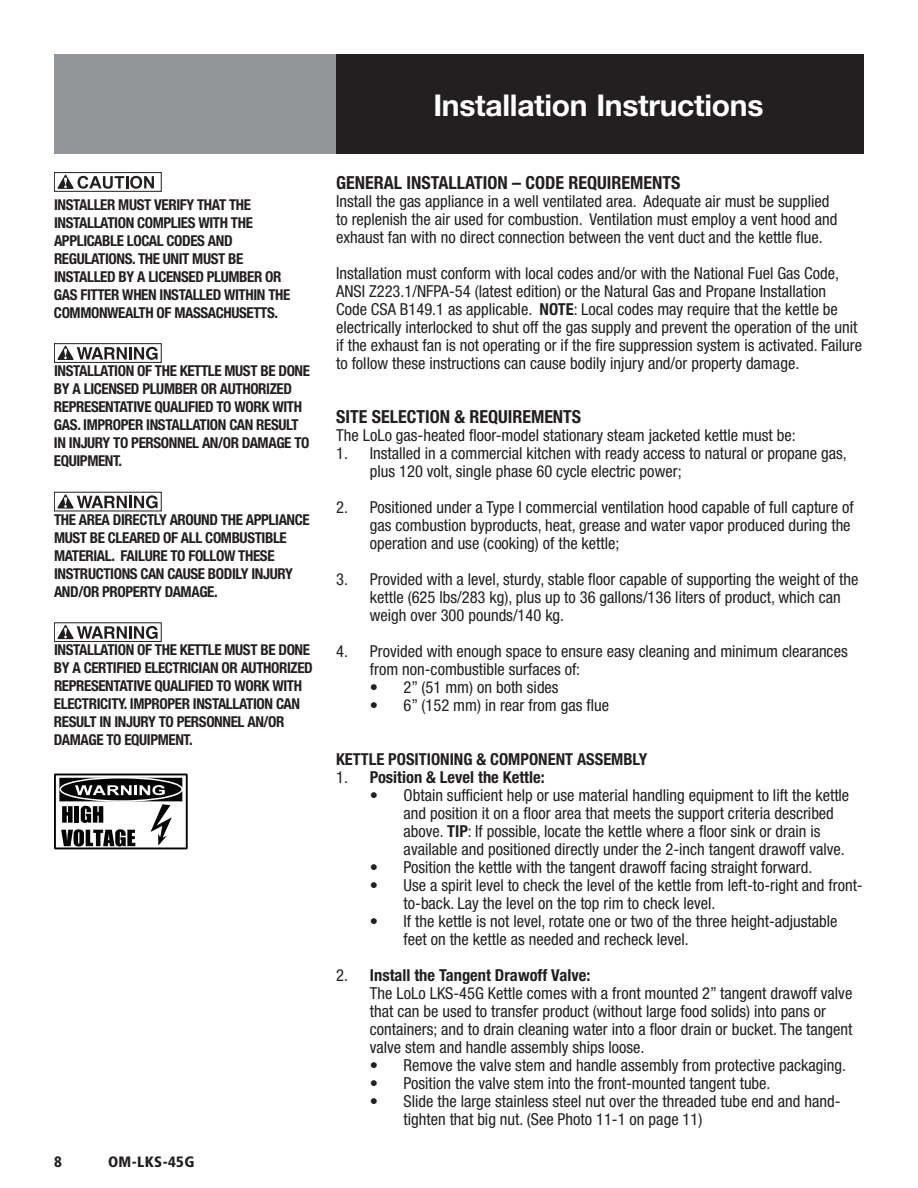
<style>
.page{position:relative;width:918px;height:1188px;background:#fff}
.page>*{position:absolute;margin:0;border:0;box-sizing:border-box;transform-origin:0 0}
.t1{font:700 30px "Helvetica Neue";letter-spacing:-.01em;color:#fff}
.t2{font:700 condensed 18px "Helvetica Neue";color:#231f20}
.t3{font:condensed 16.5px/18px "Helvetica Neue";color:#231f20}
.t4{font:700 condensed 16.5px "Helvetica Neue";color:#231f20}
.t5{font:700 condensed 15px/18px "Helvetica Neue";letter-spacing:-.025em;color:#231f20}
.t6{font:900 condensed 15px "Frutiger";letter-spacing:.025em;color:#231f20}
.s1{font-weight:700}
.s2{font-weight:400}
</style>
<div class="page">
<div style="left:333px;top:54px;width:531px;height:100px;background:#231f20"></div>
<div style="left:54px;top:54px;width:282px;height:100px;background:#939598"></div>
<svg style="left:54px;top:774px;width:134px;height:75px"></svg>
<div style="left:54px;top:172px;width:108px;height:20px;border:1px solid #231f20"></div>
<svg style="left:57px;top:175px;width:97px;height:14px"></svg>
<div style="left:54px;top:343px;width:108px;height:20px;border:1px solid #231f20"></div>
<svg style="left:57px;top:346px;width:101px;height:14px"></svg>
<div style="left:54px;top:492px;width:108px;height:19px;border:1px solid #231f20"></div>
<svg style="left:57px;top:494px;width:101px;height:15px"></svg>
<div style="left:54px;top:622px;width:108px;height:20px;border:1px solid #231f20"></div>
<svg style="left:57px;top:625px;width:101px;height:14px"></svg>
<h1 class="t1" style="left:433px;top:87px;width:332px">Installation Instructions</h1>
<p class="t5" style="left:54px;top:195px;width:238px">INSTALLER MUST VERIFY THAT THE<br>INSTALLATION COMPLIES WITH THE<br>APPLICABLE LOCAL CODES AND<br>REGULATIONS. THE UNIT MUST BE<br>INSTALLED BY A LICENSED PLUMBER OR<br>GAS FITTER WH EN INSTALLED WITHIN THE<br>COMMONWEALTH OF MASSACHUSETTS.</p>
<p class="t5" style="left:54px;top:362px;width:258px">INSTALLATION OF THE KETTLE MUST BE DONE BY A LICENSED PLUMBER OR AUTHORIZED REPRESENTATIVE QUALIFIED TO WORK WITH GAS. IMPROPER INSTALLATION CAN RESULT IN INJURY TO PERSONNEL AN/OR DAMAGE TO EQUIPMENT.</p>
<p class="t5" style="left:54px;top:510px;width:257px">THE AREA DIRECTLY AROUND THE APPLIANCE MUST BE CLEARED OF ALL COMBUSTIBLE MATERIAL. FAILURE TO FOLLOW THESE INSTRUCTIONS CAN CAUSE BODILY INJURY AND/OR PROPERTY DAMAGE.</p>
<p class="t5" style="left:54px;top:641px;width:259px">INSTALLATION OF THE KETTLE MUST BE DONE BY A CERTIFIED ELECTRICIAN OR AUTHORIZED REPRESENTATIVE QUALIFIED TO WORK WITH ELECTRICITY. IMPROPER INSTALLATION CAN RESULT IN INJURY TO PERSONNEL AN/OR DAMAGE TO EQUIPMENT.</p>
<p class="t6" style="left:54px;top:1153px;width:9px">8</p>
<p class="t6" style="left:108px;top:1153px;width:88px">OM-LKS-45G</p>
<p class="t2" style="left:336px;top:172px;width:11px">GENERA</p>
<p class="t2" style="left:394px;top:172px;width:28px">L INSTA</p>
<p class="t2" style="left:448px;top:172px;width:27px">LLATION</p>
<p class="t2" style="left:512px;top:172px;width:76px">– CODE REQUIRE</p>
<p class="t2" style="left:630px;top:172px;width:24px">MENTS</p>
<p class="t3" style="left:336px;top:192px;width:503px">Install the gas appliance in a well ventilated area. Adequate air must be supplied to replenish the air used for combustion. Ventilation must employ a vent hood and exhaust fan with no direct connection between the vent duct and the kettle flue.</p>
<p class="t3" style="left:336px;top:264px;width:527px">Installation must conform with local codes and/or with the National Fuel Gas Code, ANSI Z223.1/NFPA-54 (latest edition) or the Natural Gas and Propane Installation<br>Code CSA B149.1 as applicable. <span class="s1">NOTE</span>: Local codes may require that the kettle be electrically interlocked to shut off the gas supply and prevent the operation of the unit if the exhaust fan is not operating or if the fire suppression system is activated. Failure to follow these instructions can cause bodily injury and/or property damage.</p>
<p class="t2" style="left:336px;top:406px;width:72px">SITE SELECTION</p>
<p class="t2" style="left:454px;top:406px;width:35px">&amp; REQUIRE</p>
<p class="t2" style="left:531px;top:406px;width:24px">MENTS</p>
<p class="t3" style="left:336px;top:426px;width:461px">The LoLo gas-heated floor-model stationary steam jacketed kettle must be:</p>
<p class="t3" style="left:370px;top:444px;width:478px;text-indent:-34px">1. Installed in a commercial kitchen with ready access to natural or propane gas, plus 120 volt, single phase 60 cycle electric power;</p>
<p class="t3" style="left:370px;top:498px;width:485px;text-indent:-34px">2. Positioned under a Type I commercial ventilation hood capable of full capture of gas combustion byproducts, heat, grease and water vapor produced during the operation and use (cooking) of the kettle;</p>
<p class="t3" style="left:370px;top:570px;width:490px;text-indent:-34px">3. Provided with a level, sturdy, stable floor capable of supporting the weight of the kettle (625 lbs/283 kg), plus up to 36 gallons/136 liters of product, which can weigh over 300 pounds/140 kg.</p>
<p class="t3" style="left:370px;top:642px;width:479px;text-indent:-34px">4. Provided with enough space to ensure easy cleaning and minimum clearances from non-combustible surfaces of:</p>
<p class="t3" style="left:370px;top:678px;width:190px">• 2” (51 mm) on both sides</p>
<p class="t3" style="left:370px;top:696px;width:241px">• 6” (152 mm) in rear from gas flue</p>
<p class="t4" style="left:336px;top:749px;width:69px">KETTLE POSITIONIN</p>
<p class="t4" style="left:463px;top:749px;width:67px">G &amp; COMPONENT</p>
<p class="t4" style="left:577px;top:749px;width:71px">ASSEMBLY</p>
<p class="t4" style="left:336px;top:767px;width:210px"><span class="s2">1.</span> POSITION &amp; LEVEL THE KETTLE:</p>
<p class="t3" style="left:404px;top:786px;width:447px;text-indent:-34px">• Obtain sufficient help or use material handling equipment to lift the kettle and position it on a floor area that meets the support criteria described above. <span class="s1">TIP</span>: If possible, locate the kettle where a floor sink or drain is available and positioned directly under the 2-inch tangent drawoff valve.</p>
<p class="t3" style="left:370px;top:858px;width:444px">• Position the kettle with the tangent drawoff facing straight forward.</p>
<p class="t3" style="left:404px;top:876px;width:461px;text-indent:-34px">• Use a spirit level to check the level of the kettle from left-to-right and front&shy;to-back. Lay the level on the top rim to check level.</p>
<p class="t3" style="left:404px;top:912px;width:435px;text-indent:-34px">• If the kettle is not level, rotate one or two of the three height-adjustable feet on the kettle as needed and recheck level.</p>
<p class="t3" style="left:370px;top:966px;width:484px;text-indent:-34px">2. <span class="s1">INSTALL THE TANGENT DRAWOFF VALVE:<br></span>The LoLo LKS-45G Kettle comes with a front mounted 2” tangent drawoff valve that can be used to transfer product (without large food solids) into pans or containers; and to drain cleaning water into a floor drain or bucket. The tangent valve stem and handle assembly ships loose.</p>
<p class="t3" style="left:370px;top:1056px;width:478px">• Remove the valve stem and handle assembly from protective packaging.</p>
<p class="t3" style="left:370px;top:1074px;width:402px">• Position the valve stem into the front-mounted tangent tube.</p>
<p class="t3" style="left:404px;top:1092px;width:438px;text-indent:-34px">• Slide the large stainless steel nut over the threaded tube end and hand&shy;tighten that big nut. (See Photo 11-1 on page 11)</p>
</div>
